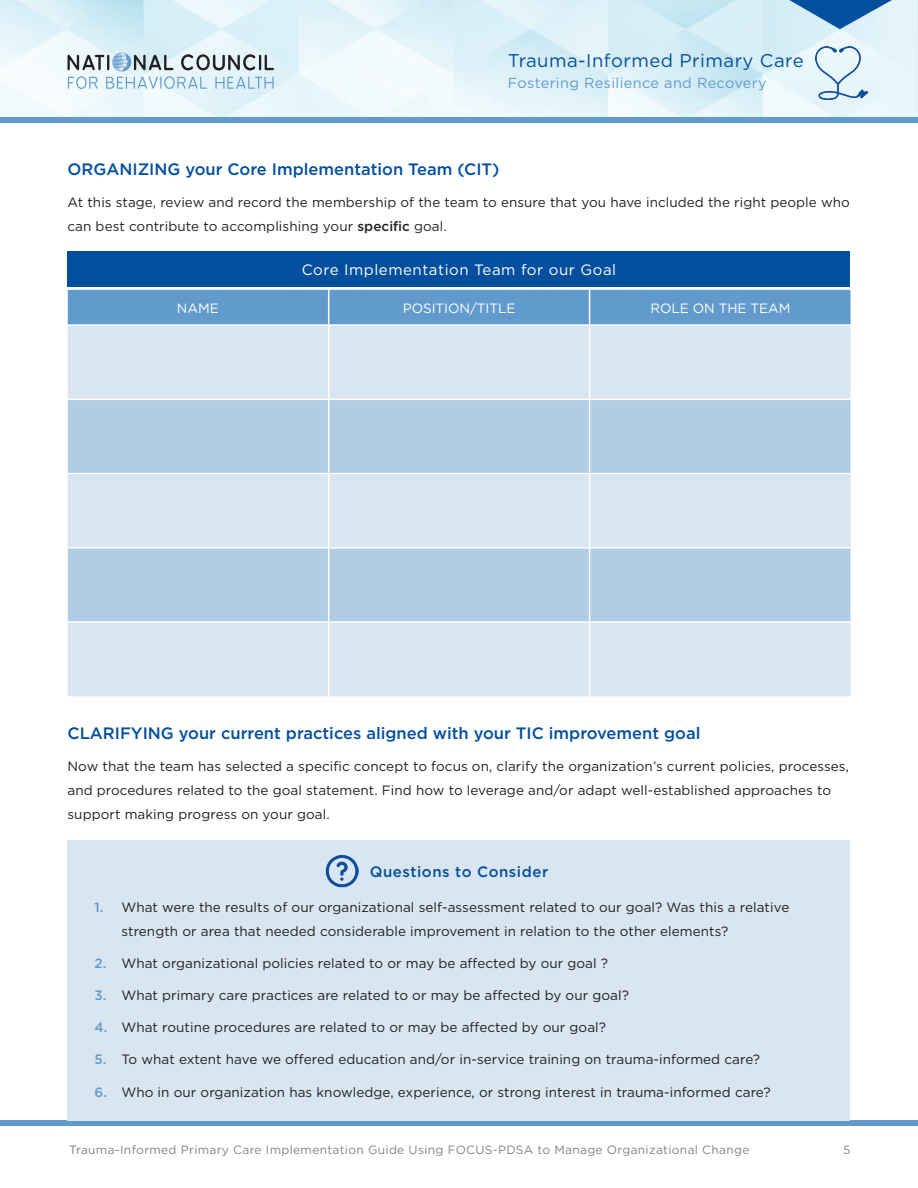
<style>
.page{position:relative;width:918px;height:1188px;background:#fff}
.page>*{position:absolute;margin:0;border:0;box-sizing:border-box;transform-origin:0 0}
.t1{font:18.45px "Gotham";letter-spacing:.025em;color:#034f9e}
.t2{font:500 16.5px "Gotham";color:#034f9e}
.t3{font:15px "Gotham";letter-spacing:.035em;color:#fff}
.t4{font:500 15px "Gotham";letter-spacing:.035em;color:#034f9e}
.t5{font:14.55px "Gotham";letter-spacing:.025em;color:#619bcd}
.t6{font:13.5px/24px "Gotham";letter-spacing:.005em;color:#231f20}
.t7{font:13.5px "Gotham";letter-spacing:-.005em;color:#fff}
.t8{font:12px "Gotham";letter-spacing:.025em;color:#818384}
.s1{font-weight:500}
.s2{font-weight:500;color:#619bcd}
</style>
<div class="page">
<img style="left:0;top:0;width:918px;height:118px">
<div style="left:0;top:118px;width:918px;height:5px;background:#619bcd"></div>
<img style="left:816px;top:47px;width:52px;height:52px">
<svg style="left:68px;top:53px;width:206px;height:36px;background:#bdced7"></svg>
<div style="left:0;top:1120px;width:918px;height:6px;background:#619bcd"></div>
<svg style="left:763px;top:0;width:155px;height:29px;background:#92bad9"></svg>
<div style="left:68px;top:290px;width:782px;height:34px;background:#619bcd"></div>
<div style="left:68px;top:326px;width:782px;height:370px;background:#d9e5f0"></div>
<svg style="left:68px;top:400px;width:782px;height:221px;background:#bdd5e9"></svg>
<hr style="left:328px;top:290px;width:1px;height:34px;background:#fff">
<hr style="left:589px;top:290px;width:1px;height:34px;background:#fff">
<hr style="left:328px;top:326px;width:1px;height:73px;background:#fff">
<hr style="left:589px;top:326px;width:1px;height:73px;background:#fff">
<hr style="left:328px;top:400px;width:1px;height:73px;background:#fff">
<hr style="left:589px;top:400px;width:1px;height:73px;background:#fff">
<hr style="left:328px;top:474px;width:1px;height:73px;background:#fff">
<hr style="left:589px;top:474px;width:1px;height:73px;background:#fff">
<hr style="left:328px;top:549px;width:1px;height:72px;background:#fff">
<hr style="left:589px;top:549px;width:1px;height:72px;background:#fff">
<hr style="left:328px;top:623px;width:1px;height:73px;background:#fff">
<hr style="left:589px;top:623px;width:1px;height:73px;background:#fff">
<hr style="left:68px;top:399px;width:261px;height:1px;background:#fff">
<hr style="left:329px;top:399px;width:261px;height:1px;background:#fff">
<hr style="left:590px;top:399px;width:260px;height:1px;background:#fff">
<hr style="left:68px;top:473px;width:261px;height:1px;background:#fff">
<hr style="left:329px;top:473px;width:261px;height:1px;background:#fff">
<hr style="left:590px;top:473px;width:260px;height:1px;background:#fff">
<hr style="left:68px;top:547px;width:261px;height:2px;background:#fff">
<hr style="left:329px;top:547px;width:261px;height:2px;background:#fff">
<hr style="left:590px;top:547px;width:260px;height:2px;background:#fff">
<hr style="left:68px;top:621px;width:261px;height:2px;background:#fff">
<hr style="left:329px;top:621px;width:261px;height:2px;background:#fff">
<hr style="left:590px;top:621px;width:260px;height:2px;background:#fff">
<div style="left:68px;top:252px;width:782px;height:35px;background:#034f9e"></div>
<div style="left:68px;top:840px;width:782px;height:280px;background:#d9e5f0"></div>
<img style="left:325px;top:854px;width:34px;height:34px">
<h1 class="t1" style="left:508px;top:49px;width:297px">Trauma-Informed Primary Care</h1>
<p class="t5" style="left:508px;top:73px;width:260px">Fostering Resilience and Recovery</p>
<p class="t2" style="left:68px;top:159px;width:434px">ORGANIZING your Core Implementation Team (CIT)</p>
<p class="t6" style="left:68px;top:190px;width:784px">At this stage, review and record the membership of the team to ensure that you have included the right people who can best contribute to accomplishing your <span class="s1">specific</span> goal.</p>
<p class="t3" style="left:302px;top:261px;width:316px">Core Implementation Team for our Goal</p>
<p class="t7" style="left:177px;top:299px;width:43px">NAME</p>
<p class="t7" style="left:403px;top:299px;width:114px">POSITION/TITLE</p>
<p class="t7" style="left:650px;top:299px;width:142px">ROLE ON THE TEAM</p>
<p class="t2" style="left:68px;top:722px;width:634px">CLARIFYING your current practices aligned with your TIC improvement goal</p>
<p class="t6" style="left:68px;top:754px;width:783px">Now that the team has selected a specific concept to focus on, clarify the organization’s current policies, processes, and procedures related to the goal statement. Find how to leverage and/or adapt well-established approaches to support making progress on your goal.</p>
<p class="t4" style="left:370px;top:862px;width:180px">Questions to Consider</p>
<p class="t6" style="left:122px;top:895px;width:669px;text-indent:-27px"><span class="s2">1.</span> What were the results of our organizational self-assessment related to our goal? Was this a relative strength or area that needed considerable improvement in relation to the other elements?</p>
<p class="t6" style="left:94px;top:951px;width:515px"><span class="s2">2.</span> What organizational policies related to or may be affected by our goal ?</p>
<p class="t6" style="left:94px;top:983px;width:536px"><span class="s2">3.</span> What primary care practices are related to or may be affected by our goal?</p>
<p class="t6" style="left:94px;top:1015px;width:513px"><span class="s2">4.</span> What routine procedures are related to or may be affected by our goal?</p>
<p class="t6" style="left:94px;top:1047px;width:667px"><span class="s2">5.</span> To what extent have we offered education and/or in-service training on trauma-informed care?</p>
<p class="t6" style="left:94px;top:1079px;width:678px"><span class="s2">6.</span> Who in our organization has knowledge, experience, or strong interest in trauma-informed care?</p>
<p class="t8" style="left:69px;top:1142px;width:682px">Trauma-Informed Primary Care Implementation Guide Using FOCUS-PDSA to Manage Organizational Change</p>
<p class="t8" style="left:843px;top:1142px;width:9px">5</p>
</div>
